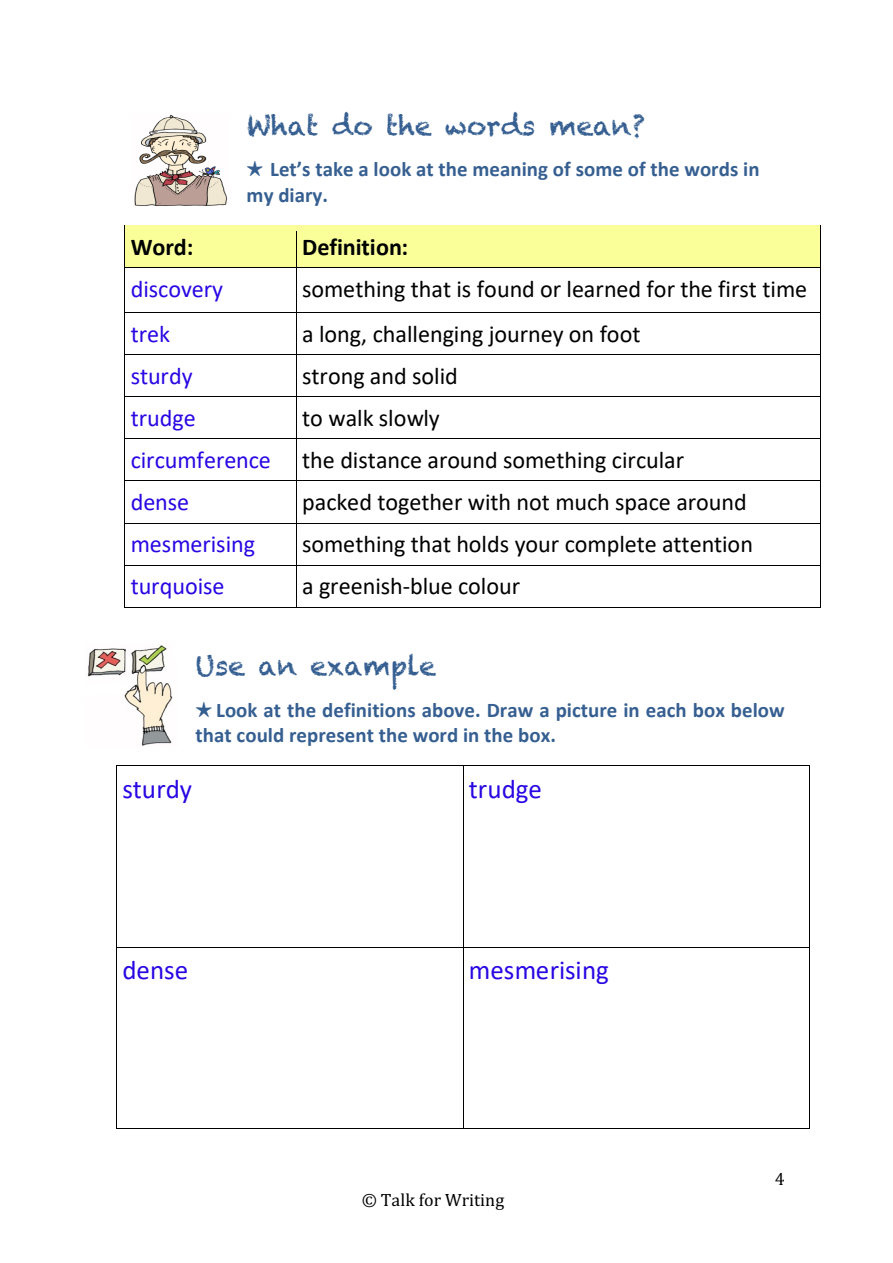
<style>
.page{position:relative;width:893px;height:1263px;background:#fff}
.page>*{position:absolute;margin:0;border:0;box-sizing:border-box;transform-origin:0 0}
.t1{font:27px "Chalkduster";color:#365f91}
.t2{font:27px "Calibri";letter-spacing:-.005em;color:#2807e3}
.t3{font:24.15px "Calibri";letter-spacing:-.005em;color:#000}
.t4{font:24.15px "Calibri";letter-spacing:-.005em;color:#2807e3}
.t5{font:700 24.15px "Calibri";color:#000}
.t6{font:700 20.85px/26px "Calibri";letter-spacing:.005em;color:#365f91}
.t7{font:18px "Cambria";color:#000}
.s1{font-family:"Arial Unicode MS";font-weight:400}
</style>
<div class="page">
<div style="left:125px;top:226px;width:171px;height:41px;background:#faff9a"></div>
<div style="left:302px;top:232px;width:512px;height:29px;background:#faff9a"></div>
<hr style="left:125px;top:225px;width:171px;height:1px;background:#000">
<hr style="left:296px;top:225px;width:523px;height:1px;background:#000">
<div style="left:296px;top:226px;width:523px;height:6px;background:#faff9a"></div>
<hr style="left:124px;top:232px;width:1px;height:35px;background:#000">
<div style="left:296px;top:261px;width:524px;height:6px;background:#faff9a"></div>
<hr style="left:296px;top:232px;width:1px;height:35px;background:#000">
<hr style="left:819px;top:232px;width:1px;height:35px;background:#000">
<hr style="left:125px;top:267px;width:171px;height:1px;background:#000">
<hr style="left:296px;top:267px;width:523px;height:1px;background:#000">
<hr style="left:124px;top:274px;width:1px;height:38px;background:#000">
<hr style="left:296px;top:274px;width:1px;height:38px;background:#000">
<hr style="left:819px;top:274px;width:1px;height:38px;background:#000">
<hr style="left:125px;top:312px;width:171px;height:1px;background:#000">
<hr style="left:296px;top:312px;width:523px;height:1px;background:#000">
<hr style="left:124px;top:319px;width:1px;height:36px;background:#000">
<hr style="left:296px;top:319px;width:1px;height:36px;background:#000">
<hr style="left:819px;top:319px;width:1px;height:36px;background:#000">
<hr style="left:125px;top:355px;width:171px;height:1px;background:#000">
<hr style="left:296px;top:355px;width:523px;height:1px;background:#000">
<hr style="left:124px;top:361px;width:1px;height:35px;background:#000">
<hr style="left:296px;top:361px;width:1px;height:35px;background:#000">
<hr style="left:819px;top:361px;width:1px;height:35px;background:#000">
<hr style="left:125px;top:396px;width:171px;height:1px;background:#000">
<hr style="left:296px;top:396px;width:523px;height:1px;background:#000">
<hr style="left:124px;top:403px;width:1px;height:35px;background:#000">
<hr style="left:296px;top:403px;width:1px;height:35px;background:#000">
<hr style="left:819px;top:403px;width:1px;height:35px;background:#000">
<hr style="left:125px;top:438px;width:171px;height:1px;background:#000">
<hr style="left:296px;top:438px;width:523px;height:1px;background:#000">
<hr style="left:124px;top:445px;width:1px;height:36px;background:#000">
<hr style="left:296px;top:445px;width:1px;height:36px;background:#000">
<hr style="left:819px;top:445px;width:1px;height:36px;background:#000">
<hr style="left:125px;top:481px;width:171px;height:1px;background:#000">
<hr style="left:296px;top:481px;width:523px;height:1px;background:#000">
<hr style="left:124px;top:487px;width:1px;height:36px;background:#000">
<hr style="left:296px;top:487px;width:1px;height:36px;background:#000">
<hr style="left:819px;top:487px;width:1px;height:36px;background:#000">
<hr style="left:125px;top:523px;width:171px;height:1px;background:#000">
<hr style="left:296px;top:523px;width:523px;height:1px;background:#000">
<hr style="left:124px;top:530px;width:1px;height:35px;background:#000">
<hr style="left:296px;top:530px;width:1px;height:35px;background:#000">
<hr style="left:819px;top:530px;width:1px;height:35px;background:#000">
<hr style="left:125px;top:565px;width:171px;height:1px;background:#000">
<hr style="left:296px;top:565px;width:523px;height:1px;background:#000">
<hr style="left:124px;top:572px;width:1px;height:35px;background:#000">
<hr style="left:125px;top:607px;width:171px;height:1px;background:#000">
<hr style="left:296px;top:572px;width:1px;height:35px;background:#000">
<hr style="left:296px;top:607px;width:523px;height:1px;background:#000">
<hr style="left:819px;top:572px;width:1px;height:35px;background:#000">
<hr style="left:117px;top:765px;width:346px;height:1px;background:#000">
<hr style="left:463px;top:765px;width:346px;height:1px;background:#000">
<hr style="left:116px;top:772px;width:1px;height:175px;background:#000">
<hr style="left:463px;top:772px;width:1px;height:175px;background:#000">
<hr style="left:809px;top:772px;width:1px;height:175px;background:#000">
<hr style="left:117px;top:947px;width:346px;height:1px;background:#000">
<hr style="left:463px;top:947px;width:346px;height:1px;background:#000">
<hr style="left:116px;top:954px;width:1px;height:174px;background:#000">
<hr style="left:117px;top:1128px;width:346px;height:1px;background:#000">
<hr style="left:463px;top:954px;width:1px;height:174px;background:#000">
<hr style="left:463px;top:1128px;width:346px;height:1px;background:#000">
<hr style="left:809px;top:954px;width:1px;height:174px;background:#000">
<img style="left:87px;top:645px;width:86px;height:101px">
<img style="left:134px;top:115px;width:94px;height:91px">
<p class="t1" style="left:247px;top:109px;width:400px">What do the words mean?</p>
<p class="t6" style="left:246px;top:156px;width:514px"><span class="s1">★</span> Let’s take a look at the meaning of some of the words in my diary.</p>
<p class="t5" style="left:131px;top:232px;width:64px">Word:</p>
<p class="t5" style="left:302px;top:232px;width:108px">Definition:</p>
<p class="t4" style="left:131px;top:274px;width:94px">discovery</p>
<p class="t3" style="left:302px;top:274px;width:506px">something that is found or learned for the first time</p>
<p class="t4" style="left:131px;top:319px;width:41px">trek</p>
<p class="t3" style="left:302px;top:319px;width:340px">a long, challenging journey on foot</p>
<p class="t4" style="left:131px;top:361px;width:64px">sturdy</p>
<p class="t3" style="left:302px;top:361px;width:157px">strong and solid</p>
<p class="t4" style="left:131px;top:403px;width:66px">trudge</p>
<p class="t3" style="left:302px;top:403px;width:139px">to walk slowly</p>
<p class="t4" style="left:131px;top:445px;width:142px">circumference</p>
<p class="t3" style="left:302px;top:445px;width:383px">the distance around something circular</p>
<p class="t4" style="left:131px;top:487px;width:60px">dense</p>
<p class="t3" style="left:302px;top:487px;width:446px">packed together with not much space around</p>
<p class="t4" style="left:131px;top:529px;width:126px">mesmerising</p>
<p class="t3" style="left:302px;top:529px;width:452px">something that holds your complete attention</p>
<p class="t4" style="left:131px;top:571px;width:95px">turquoise</p>
<p class="t3" style="left:302px;top:571px;width:219px">a greenish-blue colour</p>
<p class="t1" style="left:195px;top:649px;width:242px">Use an example</p>
<p class="t6" style="left:196px;top:697px;width:590px;line-height:25.5px"><span class="s1">★</span> Look at the definitions above. Draw a picture in each box below that could represent the word in the box.</p>
<p class="t2" style="left:122px;top:772px;width:71px">sturdy</p>
<p class="t2" style="left:469px;top:772px;width:74px">trudge</p>
<p class="t2" style="left:122px;top:953px;width:67px">dense</p>
<p class="t2" style="left:469px;top:953px;width:141px">mesmerising</p>
<p class="t7" style="left:362px;top:1189px;width:144px">© Talk for Writing</p>
<p class="t7" style="left:775px;top:1168px;width:11px">4</p>
</div>
